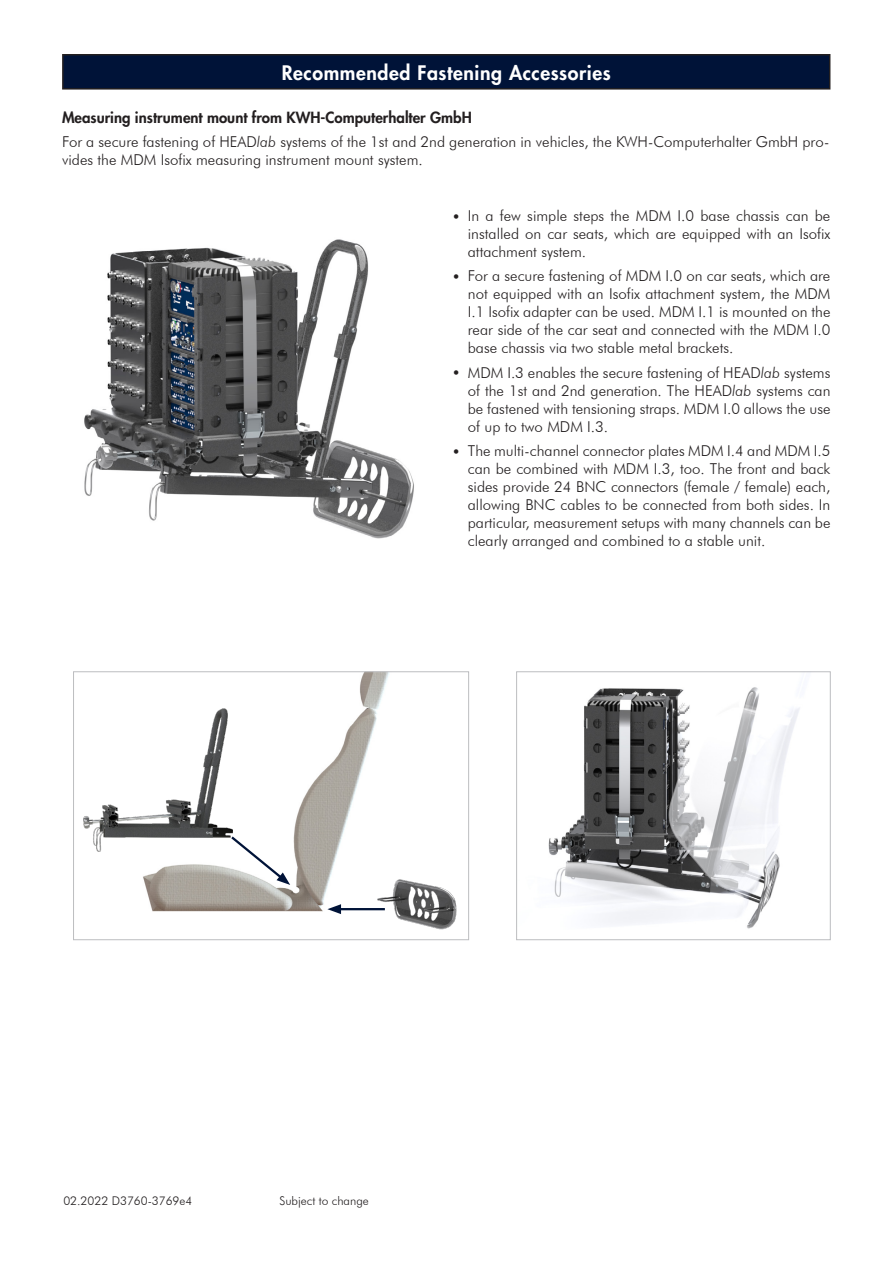
<style>
.page{position:relative;width:893px;height:1263px;background:#fff}
.page>*{position:absolute;margin:0;border:0;box-sizing:border-box;transform-origin:0 0}
.STD_Thema-Balken_zen{font:800 19.5px "Futura";letter-spacing:.03em;color:#fff}
.Normal_Futura_LT_BT{font:300 15px/18px "Futura BT";color:#231f20;text-align:justify}
.Ueberschrift_10_Pkt{font:800 15px "Futura";color:#231f20}
.t1{font:300 12px "Futura BT";color:#231f20}
.s1{font-style:italic}
</style>
<div class="page">
<img style="left:143px;top:673px;width:246px;height:241px">
<img style="left:83px;top:708px;width:149px;height:144px">
<img style="left:368px;top:875px;width:89px;height:55px">
<hr style="left:337px;top:908px;width:48px;height:2px;background:#001338">
<svg style="left:327px;top:904px;width:14px;height:10px"></svg>
<svg style="left:229px;top:834px;width:61px;height:51px"></svg>
<img style="left:84px;top:239px;width:330px;height:300px">
<img style="left:548px;top:687px;width:252px;height:242px">
<div style="left:516px;top:671px;width:314px;height:269px;border:1px solid #bcbdc0"></div>
<div style="left:63px;top:55px;width:767px;height:34px;background:#001338"></div>
<div style="left:62px;top:54px;width:768px;height:36px;border:2px solid #231f20"></div>
<div style="left:73px;top:671px;width:396px;height:269px;border:1px solid #bcbdc0"></div>
<p class="STD_Thema-Balken_zen" style="left:282px;top:59px;width:330px">Recommended Fastening Accessories</p>
<p class="Ueberschrift_10_Pkt" style="left:62px;top:108px;width:411px">Measuring instrument mount from KWH-Computerhalter GmbH</p>
<p class="Normal_Futura_LT_BT" style="left:62px;top:133px;width:769px">For a secure fastening of HEAD<span class="s1">lab</span> systems of the 1st and 2nd generation in vehicles, the KWH-Computerhalter GmbH pro&shy;vides the MDM Isofix measuring instrument mount system.</p>
<p class="Normal_Futura_LT_BT" style="left:468px;top:206px;width:364px">In a few simple steps the MDM I.0 base chassis can be installed on car seats, which are equipped with an Isofix attachment system.</p>
<p class="Normal_Futura_LT_BT" style="left:468px;top:267px;width:364px">For a secure fastening of MDM I.0 on car seats, which are not equipped with an Isofix attachment system, the MDM I.1 Isofix adapter can be used. MDM I.1 is mounted on the rear side of the car seat and connected with the MDM I.0 base chassis via two stable metal brackets.</p>
<p class="Normal_Futura_LT_BT" style="left:468px;top:363px;width:364px">MDM I.3 enables the secure fastening of HEAD<span class="s1">lab</span> systems of the 1st and 2nd generation. The HEAD<span class="s1">lab</span> systems can be fastened with tensioning straps. MDM I.0 allows the use of up to two MDM I.3.</p>
<p class="Normal_Futura_LT_BT" style="left:468px;top:441px;width:364px">The multi-channel connector plates MDM I.4 and MDM I.5 can be combined with MDM I.3, too. The front and back sides provide 24 BNC connectors (female / female) each, allowing BNC cables to be connected from both sides. In particular, measurement setups with many channels can be clearly arranged and combined to a stable unit.</p>
<p class="t1" style="left:63px;top:1194px;width:131px">02.2022 D3760-3769e4</p>
<p class="t1" style="left:279px;top:1194px;width:91px">Subject to change</p>
</div>
